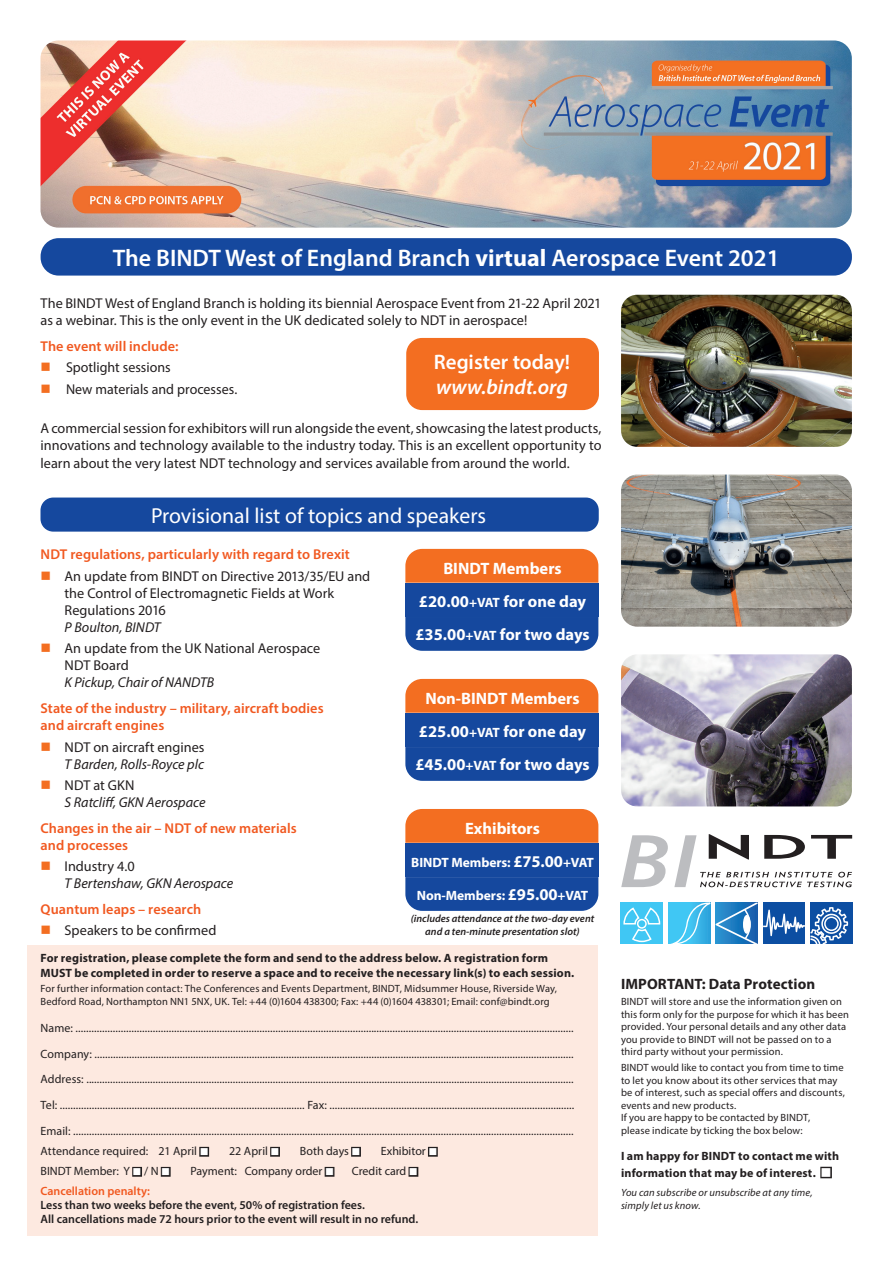
<style>
.page{position:relative;width:893px;height:1263px;background:#fff}
.page>*{position:absolute;margin:0;border:0;box-sizing:border-box;transform-origin:0 0}
.t1{font:600 24px "Myriad Pro";color:#fff}
.t2{font:21.75px "Myriad Pro";color:#fff}
.t3{font:600 21px/25.2px "Myriad Pro";color:#fff}
.t4{font:700 16.5px "Myriad Pro";color:#fff}
.t5{font:700 15px "Myriad Pro";letter-spacing:.005em;color:#231f20}
.t6{font:14.25px/17.1px "Myriad Pro";color:#231f20}
.t7{font:600 14.25px/17.1px "Myriad Pro";letter-spacing:.005em;color:#f15921}
.t8{font:italic 14.25px/17.1px "Myriad Pro";color:#231f20}
.t9{font:700 13.5px "Myriad Pro";letter-spacing:-.005em;color:#fff}
.t10{font:12px "Myriad Pro";color:#231f20}
.t11{font:700 12px/14.4px "Myriad Pro";letter-spacing:.015em;color:#231f20}
.t12{font:600 12px/14.4px "Myriad Pro";color:#231f20}
.t13{font:600 12px "Myriad Pro";color:#f15921}
.t14{font:10.5px/12.6px "Myriad Pro";letter-spacing:.015em;color:#231f20}
.t15{font:italic 600 10.5px/12.6px "Myriad Pro";color:#231f20;text-align:center}
.t16{font:italic 10.5px/12.6px "Myriad Pro";letter-spacing:.01em;color:#231f20}
.s1{font-weight:700}
.s2{color:#f36e21}
.s3{font-style:italic}
.s4{font-style:normal}
.s5{font-size:13.5px}
.s6{font-size:16.5px}
</style>
<div class="page">
<div style="left:27px;top:945px;width:571px;height:291px;background:#fde9e0"></div>
<div style="left:621px;top:903px;width:42px;height:41px;background:#40c7f4"></div>
<svg style="left:623px;top:907px;width:37px;height:35px"></svg>
<div style="left:810px;top:903px;width:42px;height:41px;background:#0c4ea2"></div>
<svg style="left:668px;top:902px;width:180px;height:42px"></svg>
<svg style="left:621px;top:835px;width:47px;height:52px"></svg>
<svg style="left:674px;top:834px;width:178px;height:53px"></svg>
<div style="left:41px;top:238px;width:811px;height:38px;background:#15489e;border-radius:18px"></div>
<img style="left:621px;top:295px;width:231px;height:152px">
<img style="left:621px;top:654px;width:231px;height:152px">
<img style="left:621px;top:474px;width:231px;height:153px">
<div style="left:406px;top:338px;width:193px;height:72px;background:#f36e21;border-radius:16px"></div>
<div style="left:40px;top:497px;width:559px;height:35px;background:#15489e;border-radius:13px"></div>
<img style="left:40px;top:40px;width:812px;height:188px">
<svg style="left:405px;top:747px;width:193px;height:34px;background:#1a4ca0"></svg>
<div style="left:405px;top:679px;width:193px;height:34px;background:#f36e21"></div>
<div style="left:405px;top:713px;width:193px;height:33px;background:#15489e"></div>
<div style="left:405px;top:617px;width:193px;height:34px;background:#15489e"></div>
<div style="left:405px;top:549px;width:193px;height:34px;background:#f36e21"></div>
<div style="left:405px;top:583px;width:193px;height:33px;background:#15489e"></div>
<svg style="left:405px;top:877px;width:193px;height:34px;background:#1a4ca0"></svg>
<div style="left:405px;top:809px;width:193px;height:34px;background:#f36e21"></div>
<div style="left:405px;top:843px;width:193px;height:33px;background:#15489e"></div>
<p class="t1" style="left:113px;top:242px;width:668px">The BINDT West of England Branch <span class="s1">virtual</span> Aerospace Event 2021</p>
<p class="t6" style="left:40px;top:295px;width:563px">The BINDT West of England Branch is holding its biennial Aerospace Event from 21-22 April 2021 as a webinar. This is the only event in the UK dedicated solely to NDT in aerospace!</p>
<p class="t7" style="left:40px;top:337px;width:140px">The event will include:</p>
<p class="t6" style="left:40px;top:359px;width:132px"><span class="s2">■</span> Spotlight sessions</p>
<p class="t6" style="left:40px;top:380px;width:198px"><span class="s2">■</span> New materials and processes.</p>
<p class="t6" style="left:40px;top:420px;width:563px;text-align:justify">A commercial session for exhibitors will run alongside the event, showcasing the latest products, innovations and technology available to the industry today. This is an excellent opportunity to learn about the very latest NDT technology and services available from around the world.</p>
<p class="t3" style="left:434px;top:349px;width:138px">Register today! <span class="s3">www.bindt.org</span></p>
<p class="t2" style="left:151px;top:502px;width:337px">Provisional list of topics and speakers</p>
<p class="t7" style="left:41px;top:545px;width:311px">NDT regulations, particularly with regard to Brexit</p>
<p class="t6" style="left:65px;top:567px;width:307px;text-indent:-24px"><span class="s2">■</span> An update from BINDT on Directive 2013/35/EU and the Control of Electromagnetic Fields at Work<br>Regulations 2016<br><span class="s3">P Boulton, BINDT</span></p>
<p class="t6" style="left:65px;top:640px;width:257px;text-indent:-24px"><span class="s2">■</span> An update from the UK National Aerospace<br>NDT Board<br><span class="s3">K Pickup, Chair of NANDTB</span></p>
<p class="t7" style="left:41px;top:699px;width:285px">State of the industry – military, aircraft bodies and aircraft engines</p>
<p class="t8" style="left:41px;top:738px;width:166px;text-align:right"><span class="s2">■</span> <span class="s4">NDT on aircraft engines<br></span>T Barden, Rolls-Royce plc</p>
<p class="t8" style="left:65px;top:776px;width:142px;text-indent:-24px"><span class="s2">■</span> <span class="s4">NDT at GKN<br></span>S Ratcliff, GKN Aerospace</p>
<p class="t7" style="left:41px;top:819px;width:258px">Changes in the air – NDT of new materials and processes</p>
<p class="t8" style="left:65px;top:858px;width:170px;text-indent:-24px"><span class="s2">■</span> <span class="s4">Industry 4.0<br></span>T Bertenshaw, GKN Aerospace</p>
<p class="t7" style="left:41px;top:900px;width:162px">Quantum leaps – research</p>
<p class="t6" style="left:41px;top:922px;width:177px"><span class="s2">■</span> Speakers to be confirmed</p>
<p class="t4" style="left:443px;top:557px;width:120px">BINDT Members</p>
<p class="t4" style="left:419px;top:590px;width:169px">£20.00<span class="s5">+VAT</span> for one day</p>
<p class="t4" style="left:415px;top:623px;width:176px">£35.00<span class="s5">+VAT</span> for two days</p>
<p class="t4" style="left:425px;top:687px;width:156px">Non-BINDT Members</p>
<p class="t4" style="left:419px;top:720px;width:169px">£25.00<span class="s5">+VAT</span> for one day</p>
<p class="t4" style="left:415px;top:753px;width:176px">£45.00<span class="s5">+VAT</span> for two days</p>
<p class="t4" style="left:465px;top:817px;width:76px">Exhibitors</p>
<p class="t9" style="left:411px;top:853px;width:184px">BINDT Members: <span class="s6">£75.00</span>+VAT</p>
<p class="t9" style="left:417px;top:886px;width:173px">Non-Members: <span class="s6">£95.00</span>+VAT</p>
<p class="t15" style="left:411px;top:912px;width:185px">(includes attendance at the two-day event and a ten-minute presentation slot)</p>
<p class="t11" style="left:40px;top:951px;width:535px">For registration, please complete the form and send to the address below. A registration form<br>MUST be completed in order to reserve a space and to receive the necessary link(s) to each session.</p>
<p class="t14" style="left:40px;top:982px;width:518px">For further information contact: The Conferences and Events Department, BINDT, Midsummer House, Riverside Way,<br>Bedford Road, Northampton NN1 5NX, UK. Tel: +44 (0)1604 438300; Fax: +44 (0)1604 438301; Email: conf@bindt.org</p>
<p class="t10" style="left:40px;top:1020px;width:535px">Name: ...........................................................................................................................................................................................</p>
<p class="t10" style="left:40px;top:1046px;width:535px">Company: ....................................................................................................................................................................................</p>
<p class="t10" style="left:40px;top:1072px;width:534px">Address: .......................................................................................................................................................................................</p>
<p class="t10" style="left:40px;top:1097px;width:535px">Tel: ............................................................................................ Fax: ............................................................................................</p>
<p class="t10" style="left:40px;top:1123px;width:535px">Email: ............................................................................................................................................................................................</p>
<p class="t10" style="left:40px;top:1143px;width:170px">Attendance required: 21 April ■</p>
<p class="t10" style="left:229px;top:1143px;width:52px">22 April ■</p>
<p class="t10" style="left:300px;top:1143px;width:62px">Both days ■</p>
<p class="t10" style="left:381px;top:1143px;width:58px">Exhibitor ■</p>
<p class="t10" style="left:40px;top:1163px;width:131px">BINDT Member: Y ■ / N ■</p>
<p class="t10" style="left:191px;top:1163px;width:145px">Payment: Company order ■</p>
<p class="t10" style="left:352px;top:1163px;width:68px">Credit card ■</p>
<p class="t13" style="left:40px;top:1183px;width:111px">Cancellation penalty:</p>
<p class="t12" style="left:40px;top:1197px;width:379px">Less than two weeks before the event, 50% of registration fees.<br>All cancellations made 72 hours prior to the event will result in no refund.</p>
<p class="t5" style="left:621px;top:974px;width:196px">IMPORTANT: Data Protection</p>
<p class="t14" style="left:621px;top:995px;width:229px">BINDT will store and use the information given on this form only for the purpose for which it has been provided. Your personal details and any other data you provide to BINDT will not be passed on to a third party without your permission.</p>
<p class="t14" style="left:621px;top:1061px;width:225px">BINDT would like to contact you from time to time to let you know about its other services that may be of interest, such as special offers and discounts, events and new products.<br>If you are happy to be contacted by BINDT,<br>please indicate by ticking the box below:</p>
<p class="t11" style="left:621px;top:1148px;width:220px">I am happy for BINDT to contact me with</p>
<p class="t11" style="left:621px;top:1165px;width:212px">information that may be of interest. ■</p>
<p class="t16" style="left:621px;top:1186px;width:193px">You can subscribe or unsubscribe at any time, simply let us know.</p>
</div>
